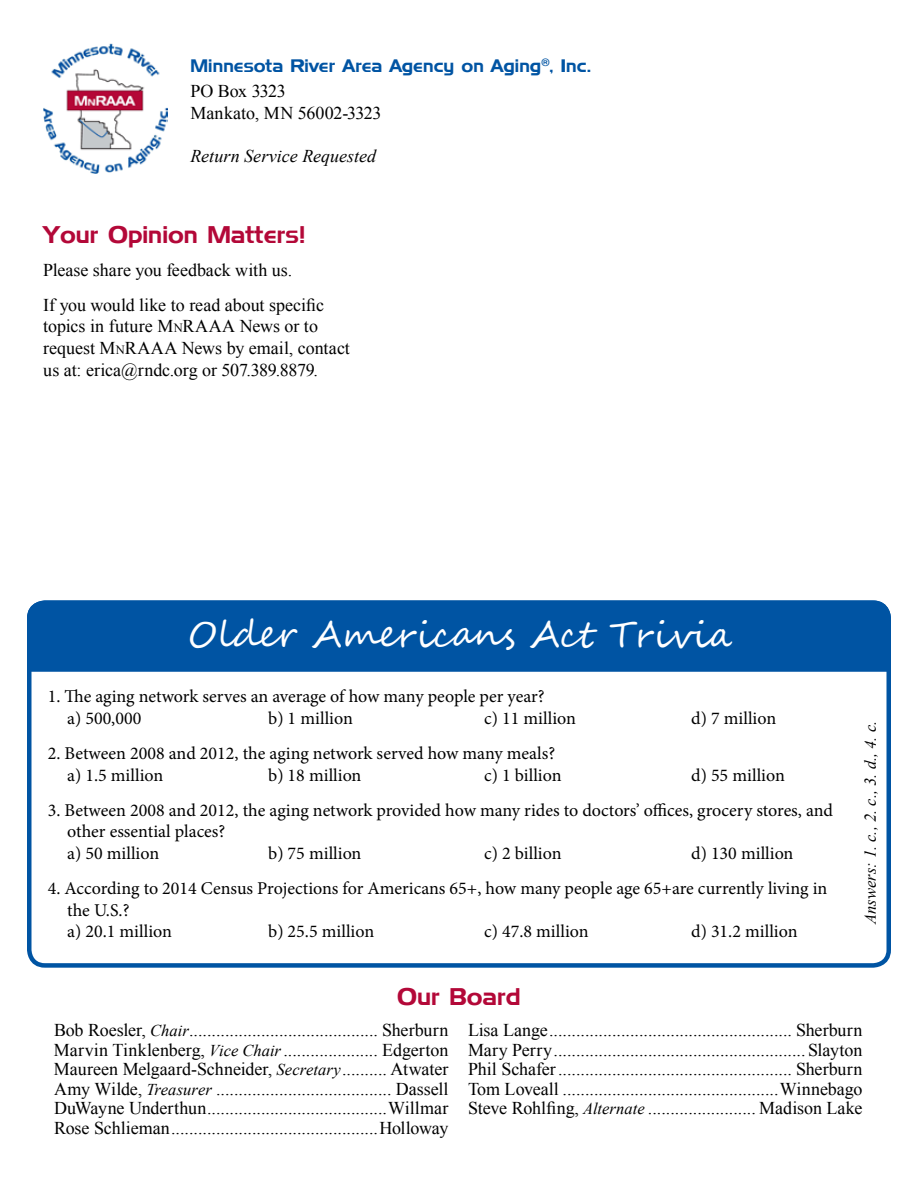
<style>
.page{position:relative;width:918px;height:1188px;background:#fff}
.page>*{position:absolute;margin:0;border:0;box-sizing:border-box;transform-origin:0 0}
.t1{font:36px "Segoe Script";color:#fff}
.t2{font:24px "Denmark";color:#b30838}
.t3{font:18px/19.5px "Times New Roman";letter-spacing:-.005em;color:#000}
.t4{font:18px/21.6px "Minion Pro";color:#000}
.t5{font:18px "Denmark";color:#0054a3}
.t6{font:italic 18px "Times New Roman";letter-spacing:.005em;color:#000}
.t7{font:italic 16.5px "Times New Roman";color:#000}
.s1{font-size:12.6px}
.s2{font-style:italic;font-size:16.5px}
</style>
<div class="page">
<div style="left:32px;top:605px;width:854px;height:67px;background:#0054a3"></div>
<div style="left:27px;top:600px;width:864px;height:368px;border:4px solid #0054a3;border-radius:16px"></div>
<img style="left:43px;top:43px;width:125px;height:130px">
<p class="t5" style="left:190px;top:54px;width:402px">Minnesota River Area Agency on Aging<sup>®</sup>, Inc.</p>
<p class="t3" style="left:190px;top:80px;width:193px;line-height:21.6px">PO Box 3323<br>Mankato, MN 56002-3323</p>
<p class="t6" style="left:190px;top:144px;width:187px">Return Service Requested</p>
<h2 class="t2" style="left:43px;top:220px;width:263px">Your Opinion Matters!</h2>
<p class="t3" style="left:43px;top:252px;width:282px;line-height:35.1px">Please share you feedback with us.<br>If you would like to read about specific</p>
<p class="t3" style="left:43px;top:315px;width:308px;line-height:21.6px">topics in future M<span class="s1">n</span>RAAA News or to request M<span class="s1">n</span>RAAA News by email, contact us at: erica@rndc.org or 507.389.8879.</p>
<h1 class="t1" style="left:188px;top:606px;width:545px">Older Americans Act Trivia</h1>
<p class="t4" style="left:67px;top:686px;width:479px;text-indent:-19px">1. The aging network serves an average of how many people per year? a) 500,000</p>
<p class="t4" style="left:268px;top:707px;width:86px">b) 1 million</p>
<p class="t4" style="left:484px;top:707px;width:93px">c) 11 million</p>
<p class="t4" style="left:691px;top:707px;width:87px">d) 7 million</p>
<p class="t4" style="left:67px;top:743px;width:489px;text-indent:-19px">2. Between 2008 and 2012, the aging network served how many meals? a) 1.5 million</p>
<p class="t4" style="left:268px;top:764px;width:95px">b) 18 million</p>
<p class="t4" style="left:484px;top:764px;width:79px">c) 1 billion</p>
<p class="t4" style="left:691px;top:764px;width:95px">d) 55 million</p>
<p class="t4" style="left:67px;top:799px;width:767px;text-indent:-19px">3. Between 2008 and 2012, the aging network provided how many rides to doctors’ offices, grocery stores, and other essential places?<br>a) 50 million</p>
<p class="t4" style="left:268px;top:842px;width:95px">b) 75 million</p>
<p class="t4" style="left:484px;top:842px;width:79px">c) 2 billion</p>
<p class="t4" style="left:691px;top:842px;width:104px">d) 130 million</p>
<p class="t4" style="left:67px;top:878px;width:762px;text-indent:-19px">4. According to 2014 Census Projections for Americans 65+, how many people age 65+are currently living in the U.S.?<br>a) 20.1 million</p>
<p class="t4" style="left:268px;top:921px;width:108px">b) 25.5 million</p>
<p class="t4" style="left:484px;top:921px;width:106px">c) 47.8 million</p>
<p class="t4" style="left:691px;top:921px;width:108px">d) 31.2 million</p>
<h2 class="t2" style="left:397px;top:982px;width:125px">Our Board</h2>
<p class="t7" style="left:859px;top:924px;width:205px;rotate:-90deg">Answers: 1. c., 2. c., 3. d., 4. c.</p>
<p class="t3" style="left:54px;top:1020px;width:396px;text-align:justify">Bob Roesler, <span class="s2">Chair</span>.......................................... Sherburn Marvin Tinklenberg, <span class="s2">Vice Chair</span>..................... Edgerton Maureen Melgaard-Schneider, <span class="s2">Secretary</span>.......... Atwater Amy Wilde, <span class="s2">Treasurer</span> ....................................... Dassell DuWayne Underthun........................................Willmar Rose Schlieman..............................................Holloway</p>
<p class="t3" style="left:468px;top:1020px;width:396px;text-align:justify">Lisa Lange...................................................... Sherburn Mary Perry........................................................ Slayton Phil Schafer.................................................... Sherburn Tom Loveall ................................................Winnebago Steve Rohlfing, <span class="s2">Alternate</span> ........................ Madison Lake</p>
</div>
